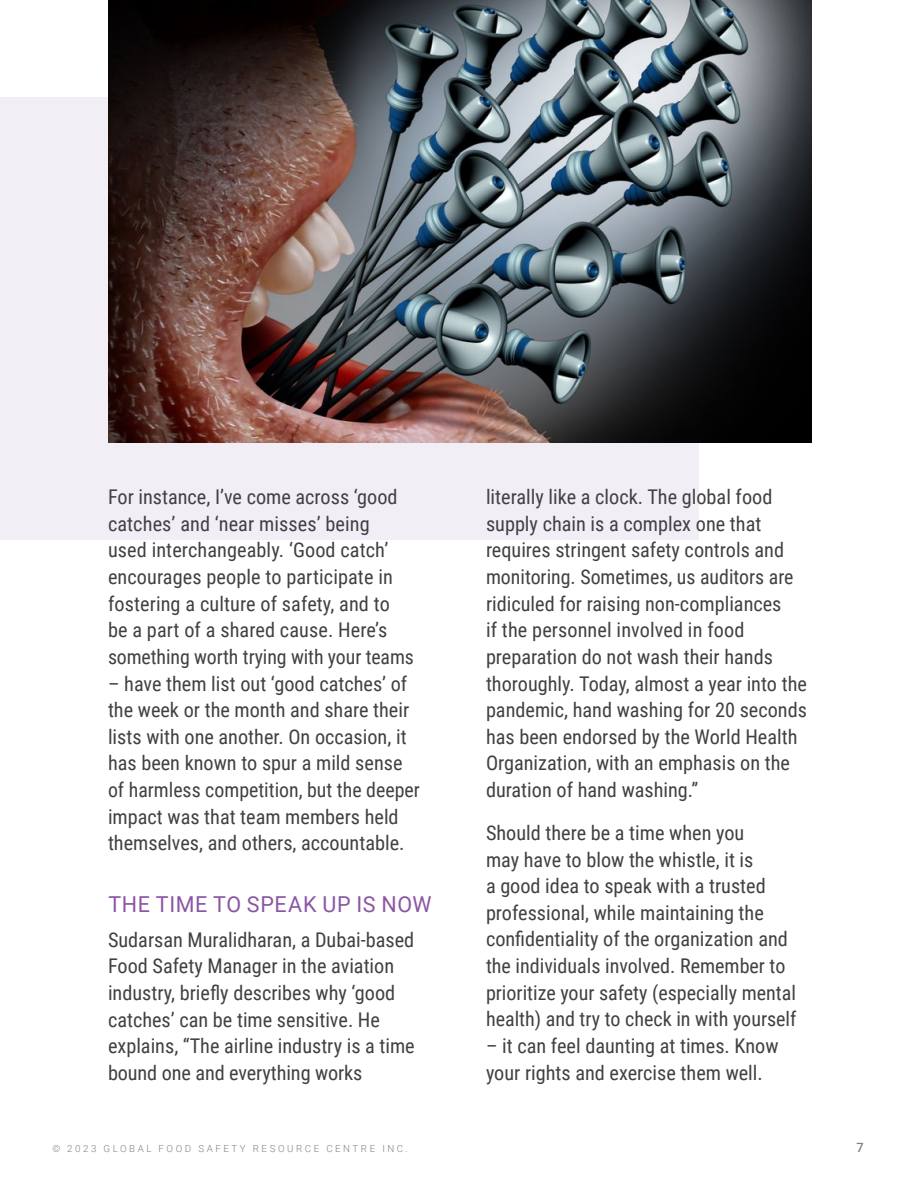
<style>
.page{position:relative;width:918px;height:1188px;background:#fff}
.page>*{position:absolute;margin:0;border:0;box-sizing:border-box;transform-origin:0 0}
.t1{font:21.9px "Roboto";letter-spacing:.03em;color:#8a56a3}
.t2{font:20.25px/26.7px "Roboto Condensed";color:#414042}
.t3{font:500 12.75px "Roboto";color:#808285}
.t4{font:300 9.75px "Roboto";letter-spacing:.26em;color:#808285}
</style>
<div class="page">
<div style="left:0;top:98px;width:699px;height:442px;background:#f1eef5"></div>
<img style="left:109px;top:0;width:702px;height:443px">
<p class="t2" style="left:108px;top:483px;width:307px">For instance, I’ve come across ‘good catches’ and ‘near misses’ being<br>used interchangeably. ‘Good catch’ encourages people to participate in fostering a culture of safety, and to be a part of a shared cause. Here’s something worth trying with your teams</p>
<p class="t2" style="left:108px;top:669px;width:313px">– have them list out ‘good catches’ of the week or the month and share their lists with one another. On occasion, it has been known to spur a mild sense of harmless competition, but the deeper impact was that team members held themselves, and others, accountable.</p>
<p class="t1" style="left:108px;top:889px;width:325px">THE TIME TO SPEAK UP IS NOW</p>
<p class="t2" style="left:108px;top:925px;width:308px">Sudarsan Muralidharan, a Dubai-based Food Safety Manager in the aviation industry, briefly describes why ‘good catches’ can be time sensitive. He explains, “The airline industry is a time bound one and everything works</p>
<p class="t2" style="left:486px;top:483px;width:323px">literally like a clock. The global food supply chain is a complex one that requires stringent safety controls and monitoring. Sometimes, us auditors are ridiculed for raising non-compliances<br>if the personnel involved in food preparation do not wash their hands thoroughly. Today, almost a year into the pandemic, hand washing for 20 seconds has been endorsed by the World Health Organization, with an emphasis on the duration of hand washing.”</p>
<p class="t2" style="left:486px;top:819px;width:312px">Should there be a time when you<br>may have to blow the whistle, it is<br>a good idea to speak with a trusted professional, while maintaining the confidentiality of the organization and the individuals involved. Remember to prioritize your safety (especially mental health) and try to check in with yourself</p>
<p class="t2" style="left:486px;top:1032px;width:294px">– it can feel daunting at times. Know your rights and exercise them well.</p>
<p class="t4" style="left:52px;top:1142px;width:357px">© 2023 GLOBAL FOOD SAFETY RESOURCE CENTRE INC.</p>
<p class="t3" style="left:857px;top:1139px;width:9px">7</p>
</div>
